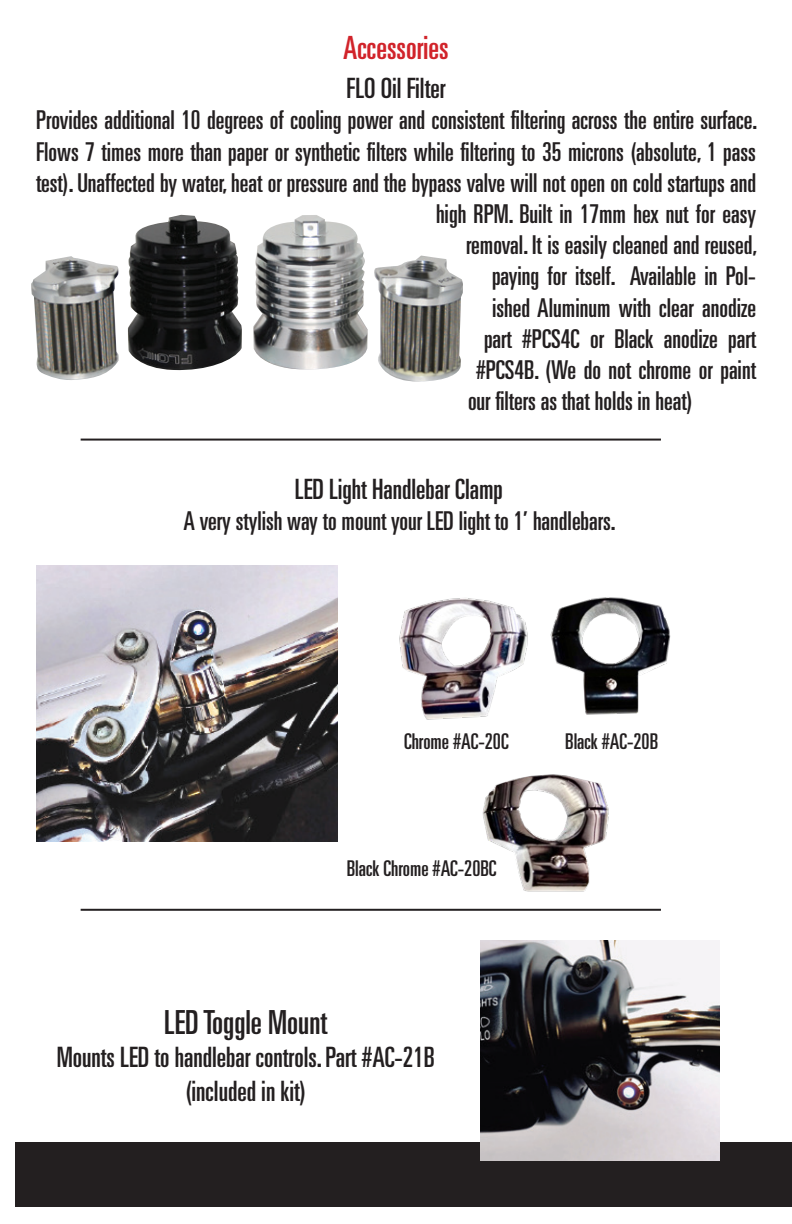
<style>
.page{position:relative;width:792px;height:1224px;background:#fff}
.page>*{position:absolute;margin:0;border:0;box-sizing:border-box;transform-origin:0 0}
.t1{font:ultra-condensed 33.2px "Univers LT Std";color:#231f20}
.t2{font:ultra-condensed 32px "Univers LT Std";color:#d1232a}
.t3{font:ultra-condensed 28px "Univers LT Std";color:#231f20}
.t4{font:ultra-condensed 26px "Univers LT Std";color:#231f20}
.t5{font:ultra-condensed 21.8px "Univers LT Std";color:#231f20}
</style>
<div class="page">
<div style="left:16px;top:1142px;width:776px;height:65px;background:#231f20"></div>
<img style="left:31px;top:215px;width:432px;height:167px">
<img style="left:36px;top:565px;width:302px;height:276px">
<img style="left:481px;top:940px;width:239px;height:221px">
<hr style="left:81px;top:439px;width:580px;height:2px;background:#231f20">
<hr style="left:81px;top:909px;width:580px;height:2px;background:#231f20">
<img style="left:399px;top:597px;width:272px;height:123px">
<img style="left:482px;top:774px;width:127px;height:118px">
<p class="t2" style="left:343px;top:29px;width:107px">Accessories</p>
<p class="t3" style="left:347px;top:72px;width:100px">FLO Oil Filter</p>
<p class="t4" style="left:36px;top:105px;width:723px">Provides additional 10 degrees of cooling power and consistent filtering across the entire surface.</p>
<p class="t4" style="left:36px;top:136px;width:721px">Flows 7 times more than paper or synthetic filters while filtering to 35 microns (absolute, 1 pass</p>
<p class="t4" style="left:36px;top:168px;width:722px">test). Unaffected by water, heat or pressure and the bypass valve will not open on cold startups and</p>
<p class="t4" style="left:436px;top:199px;width:322px">high RPM. Built in 17mm hex nut for easy</p>
<p class="t4" style="left:466px;top:230px;width:293px">removal. It is easily cleaned and reused,</p>
<p class="t4" style="left:492px;top:261px;width:266px">paying for itself. Available in Pol-</p>
<p class="t4" style="left:492px;top:292px;width:266px">ished Aluminum with clear anodize</p>
<p class="t4" style="left:484px;top:324px;width:274px">part #PCS4C or Black anodize part</p>
<p class="t4" style="left:476px;top:355px;width:281px">#PCS4B. (We do not chrome or paint</p>
<p class="t4" style="left:468px;top:386px;width:226px">our filters as that holds in heat)</p>
<p class="t3" style="left:295px;top:473px;width:210px">LED Light Handlebar Clamp</p>
<p class="t4" style="left:183px;top:506px;width:434px">A very stylish way to mount your LED light to 1’ handlebars.</p>
<p class="t5" style="left:404px;top:729px;width:106px">Chrome #AC-20C</p>
<p class="t5" style="left:565px;top:729px;width:94px">Black #AC-20B</p>
<p class="t5" style="left:347px;top:856px;width:151px">Black Chrome #AC-20BC</p>
<p class="t1" style="left:164px;top:1003px;width:164px">LED Toggle Mount</p>
<p class="t3" style="left:57px;top:1042px;width:379px">Mounts LED to handlebar controls. Part #AC-21B</p>
<p class="t3" style="left:185px;top:1075px;width:122px">(included in kit)</p>
</div>
